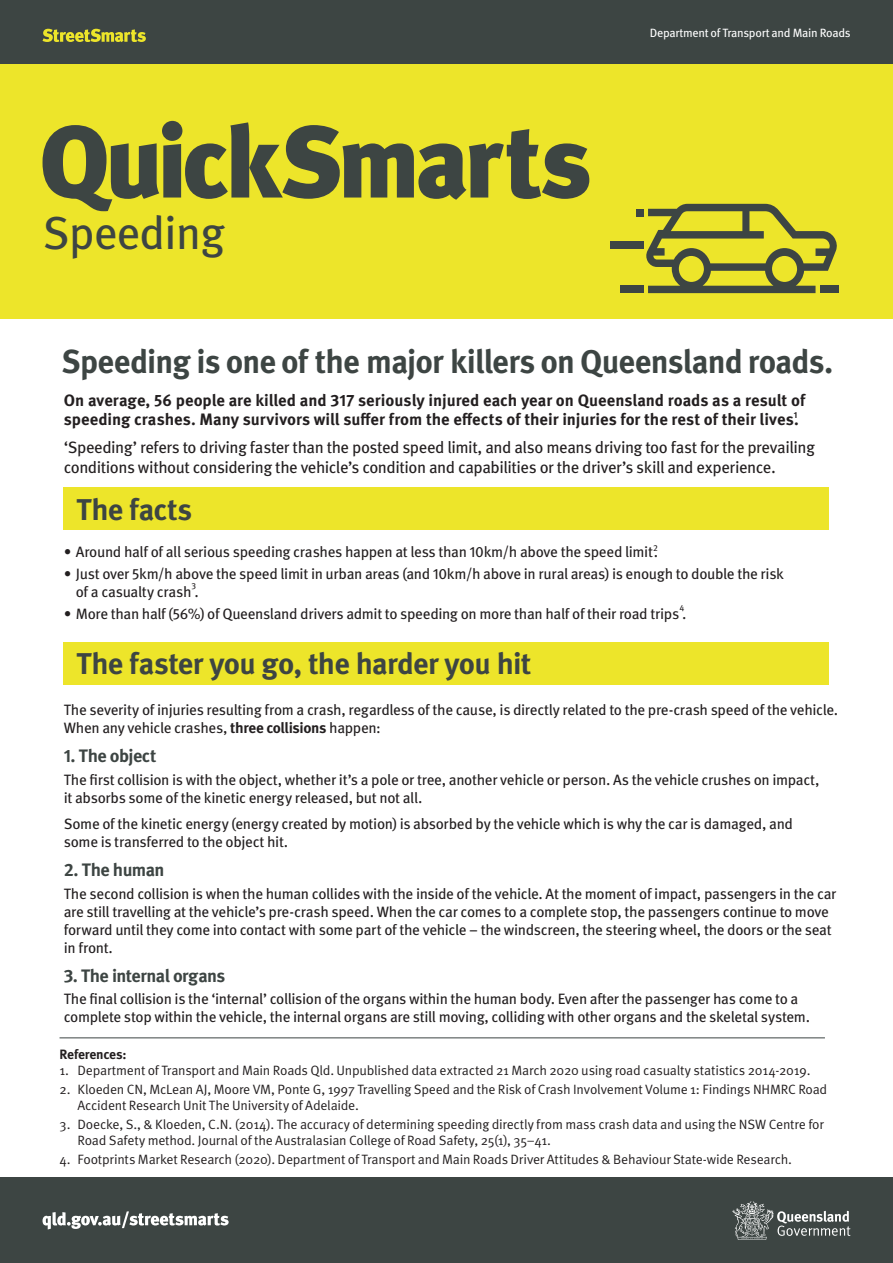
<style>
.page{position:relative;width:893px;height:1263px;background:#fff}
.page>*{position:absolute;margin:0;border:0;box-sizing:border-box;transform-origin:0 0}
.t1{font:46.2px "Meta Pro";letter-spacing:-.025em;color:#3d4543}
.t2{font:700 33px "Meta Pro";letter-spacing:-.025em;color:#3d4543}
.t3{font:700 30px "Meta Pro";letter-spacing:-.025em;color:#3d4543}
.t4{font:700 30px "Meta Pro";letter-spacing:-.005em;color:#3d4543}
.t5{font:700 18px "Meta Pro";letter-spacing:-.035em;color:#3d4543}
.t6{font:16.5px/19.5px "Meta Pro";letter-spacing:-.03em;color:#231f20}
.t7{font:700 16.5px/19.5px "Meta Pro";color:#231f20}
.t8{font:15px/18px "Meta Pro";letter-spacing:-.025em;color:#231f20}
.t9{font:13.5px/16.5px "Meta Pro Norm";letter-spacing:-.02em;color:#231f20}
.t10{font:700 13.5px "Meta Pro";letter-spacing:-.015em;color:#231f20}
.t11{font:12px "Meta Pro";letter-spacing:-.025em;color:#fff}
.t12{font:8.7px "Meta Pro";color:#231f20}
.s1{font-weight:700}
</style>
<div class="page">
<div style="left:0;top:64px;width:893px;height:255px;background:#ede52a"></div>
<div style="left:0;top:0;width:893px;height:64px;background:#3d4543"></div>
<div style="left:64px;top:487px;width:765px;height:43px;background:#ede52a"></div>
<div style="left:64px;top:642px;width:765px;height:42px;background:#ede52a"></div>
<svg style="left:43px;top:121px;width:546px;height:90px"></svg>
<svg style="left:43px;top:29px;width:103px;height:13px"></svg>
<div style="left:0;top:1178px;width:893px;height:85px;background:#3d4543"></div>
<svg style="left:732px;top:1201px;width:118px;height:39px"></svg>
<svg style="left:43px;top:1211px;width:186px;height:18px"></svg>
<svg style="left:646px;top:204px;width:192px;height:89px"></svg>
<div style="left:620px;top:286px;width:23px;height:7px;background:#3d4543"></div>
<div style="left:820px;top:286px;width:19px;height:7px;background:#3d4543"></div>
<div style="left:610px;top:241px;width:33px;height:7px;background:#3d4543"></div>
<div style="left:636px;top:209px;width:7px;height:7px;background:#3d4543"></div>
<hr style="left:60px;top:1037px;width:765px;height:1px;background:#3d4543">
<h1 class="t1" style="left:43px;top:198px;width:184px">Speeding</h1>
<p class="t11" style="left:650px;top:24px;width:202px">Department of Transport and Main Roads</p>
<h2 class="t2" style="left:62px;top:336px;width:773px">Speeding is one of the major killers on Queensland roads.</h2>
<p class="t7" style="left:64px;top:389px;width:743px">On average, 56 people are killed and 317 seriously injured each year on Queensland roads as a result of speeding crashes. Many survivors will suffer from the effects of their injuries for the rest of their lives<sup>1</sup>.</p>
<p class="t6" style="left:64px;top:436px;width:753px">‘Speeding’ refers to driving faster than the posted speed limit, and also means driving too fast for the prevailing conditions without considering the vehicle’s condition and capabilities or the driver’s skill and experience.</p>
<h3 class="t4" style="left:77px;top:486px;width:117px">The facts</h3>
<p class="t8" style="left:64px;top:542px;width:596px">• Around half of all serious speeding crashes happen at less than 10km/h above the speed limit<sup>2</sup>.</p>
<p class="t8" style="left:76px;top:564px;width:710px;text-indent:-12px">• Just over 5km/h above the speed limit in urban areas (and 10km/h above in rural areas) is enough to double the risk of a casualty crash .</p>
<p class="t12" style="left:191px;top:579px;width:6px">3</p>
<p class="t8" style="left:64px;top:604px;width:624px">• More than half (56%) of Queensland drivers admit to speeding on more than half of their road trips .</p>
<p class="t12" style="left:679px;top:602px;width:6px">4</p>
<h3 class="t3" style="left:77px;top:640px;width:456px">The faster you go, the harder you hit</h3>
<p class="t8" style="left:64px;top:700px;width:776px">The severity of injuries resulting from a crash, regardless of the cause, is directly related to the pre-crash speed of the vehicle.<br>When any vehicle crashes, <span class="s1">three collisions</span> happen:</p>
<p class="t5" style="left:64px;top:742px;width:94px">1. The object</p>
<p class="t8" style="left:64px;top:769px;width:757px">The first collision is with the object, whether it’s a pole or tree, another vehicle or person. As the vehicle crushes on impact, it absorbs some of the kinetic energy released, but not all.</p>
<p class="t8" style="left:64px;top:814px;width:731px">Some of the kinetic energy (energy created by motion) is absorbed by the vehicle which is why the car is damaged, and some is transferred to the object hit.</p>
<p class="t5" style="left:64px;top:856px;width:102px">2. The human</p>
<p class="t8" style="left:64px;top:883px;width:774px">The second collision is when the human collides with the inside of the vehicle. At the moment of impact, passengers in the car are still travelling at the vehicle’s pre-crash speed. When the car comes to a complete stop, the passengers continue to move forward until they come into contact with some part of the vehicle – the windscreen, the steering wheel, the doors or the seat in front.</p>
<p class="t5" style="left:64px;top:961px;width:163px">3. The internal organs</p>
<p class="t8" style="left:64px;top:989px;width:748px">The final collision is the ‘internal’ collision of the organs within the human body. Even after the passenger has come to a complete stop within the vehicle, the internal organs are still moving, colliding with other organs and the skeletal system.</p>
<p class="t10" style="left:60px;top:1043px;width:69px">References:</p>
<p class="t9" style="left:60px;top:1061px;width:752px">1. Department of Transport and Main Roads Qld. Unpublished data extracted 21 March 2020 using road casualty statistics 2014-2019.</p>
<p class="t9" style="left:78px;top:1080px;width:751px;text-indent:-18px">2. Kloeden CN, McLean AJ, Moore VM, Ponte G, 1997 Travelling Speed and the Risk of Crash Involvement Volume 1: Findings NHMRC Road<br>Accident Research Unit The University of Adelaide.</p>
<p class="t9" style="left:78px;top:1115px;width:748px;text-indent:-18px">3. Doecke, S., &amp; Kloeden, C.N. (2014). The accuracy of determining speeding directly from mass crash data and using the NSW Centre for<br>Road Safety method. Journal of the Australasian College of Road Safety, 25(1), 35–41.</p>
<p class="t9" style="left:60px;top:1150px;width:734px">4. Footprints Market Research (2020). Department of Transport and Main Roads Driver Attitudes &amp; Behaviour State-wide Research.</p>
</div>
